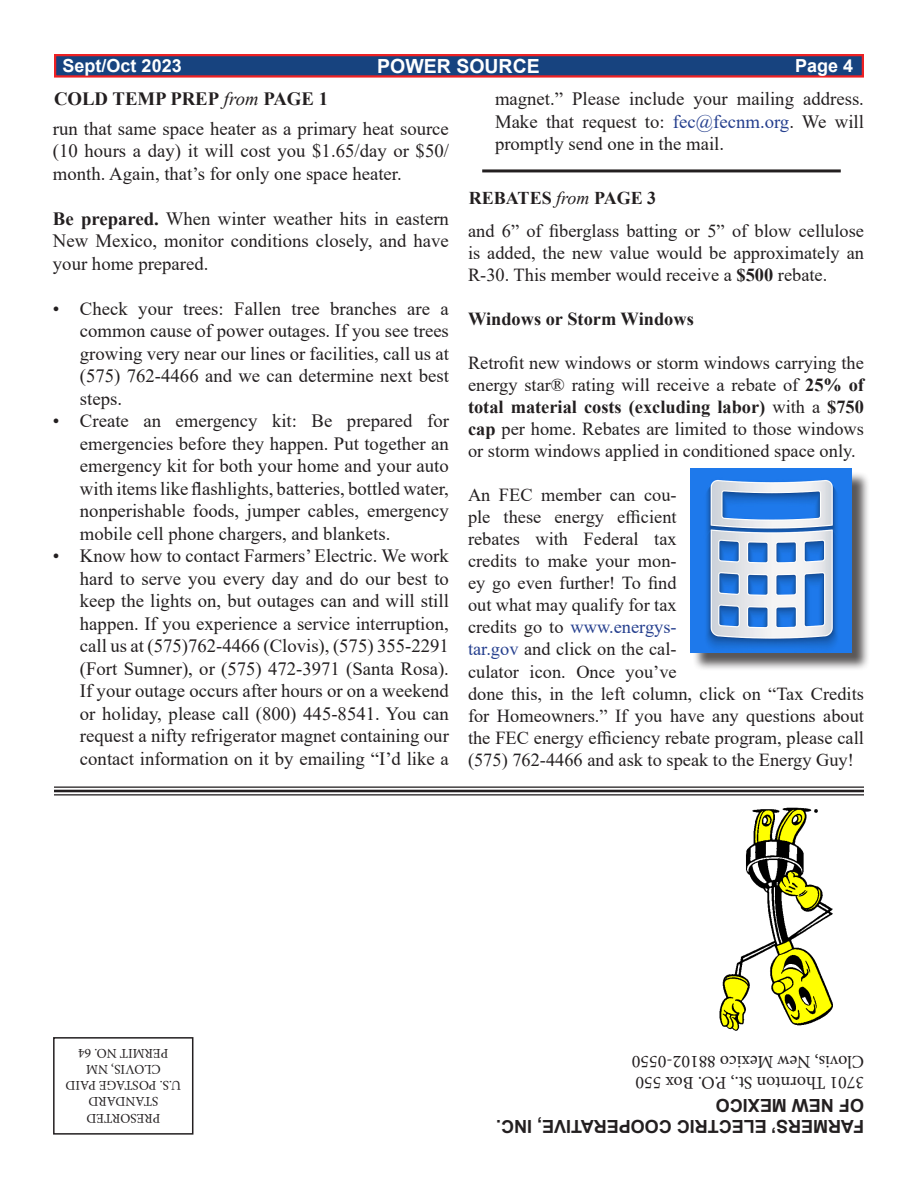
<style>
.page{position:relative;width:918px;height:1188px;background:#fff}
.page>*{position:absolute;margin:0;border:0;box-sizing:border-box;transform-origin:0 0}
.t1{font:700 19.5px "Arial";color:#fff}
.t2{font:18.75px/22.5px "Times New Roman";color:#231f20;text-align:justify}
.t3{font:700 18.75px "Times New Roman";color:#231f20}
.t4{font:18.3px/22px "Times New Roman";color:#231f20;text-align:justify}
.t5{font:700 18.3px "Times New Roman";color:#231f20}
.t6{font:18px "Minion Pro";color:#231f20}
.t7{font:700 18px "Arial";color:#231f20}
.t8{font:700 18px "Arial";color:#fff}
.t9{font:700 18px "Times New Roman";color:#231f20}
.t10{font:13.5px "Minion Pro";color:#231f20}
.s1{font-weight:400;font-style:italic}
.s2{font-weight:700}
.s3{color:#253f8e}
</style>
<div class="page">
<div style="left:54px;top:54px;width:810px;height:24px;background:#17437f;border:2px solid #ee2123"></div>
<img style="left:719px;top:807px;width:114px;height:224px">
<hr style="left:54px;top:787px;width:810px;height:1px;background:#231f20">
<hr style="left:54px;top:790px;width:810px;height:2px;background:#231f20">
<hr style="left:54px;top:794px;width:810px;height:2px;background:#231f20">
<div style="left:53px;top:1037px;width:140px;height:98px;border:2px solid #231f20"></div>
<div style="left:692px;top:471px;width:179px;height:200px;background:#231f20;opacity:.75"></div>
<img style="left:690px;top:469px;width:162px;height:183px">
<hr style="left:482px;top:169px;width:359px;height:3px;background:#231f20">
<p class="t8" style="left:63px;top:53px;width:121px">Sept/Oct 2023</p>
<p class="t1" style="left:377px;top:52px;width:164px">POWER SOURCE</p>
<p class="t8" style="left:795px;top:53px;width:60px">Page 4</p>
<p class="t3" style="left:54px;top:86px;width:276px">COLD TEMP PREP <span class="s1">from</span> PAGE 1</p>
<p class="t2" style="left:53px;top:117px;width:398px">run that same space heater as a primary heat source (10 hours a day) it will cost you $1.65/day or $50/ month. Again, that’s for only one space heater.</p>
<p class="t2" style="left:53px;top:207px;width:398px"><span class="s2">Be prepared.</span> When winter weather hits in eastern New Mexico, monitor conditions closely, and have your home prepared.</p>
<p class="t2" style="left:80px;top:297px;width:371px;text-indent:-27px">• Check your trees: Fallen tree branches are a common cause of power outages. If you see trees growing very near our lines or facilities, call us at (575) 762-4466 and we can determine next best steps.</p>
<p class="t2" style="left:80px;top:409px;width:371px;text-indent:-27px">• Create an emergency kit: Be prepared for emergencies before they happen. Put together an emergency kit for both your home and your auto with items like flashlights, batteries, bottled water, nonperishable foods, jumper cables, emergency mobile cell phone chargers, and blankets.</p>
<p class="t2" style="left:80px;top:544px;width:371px;text-indent:-27px">• Know how to contact Farmers’ Electric. We work hard to serve you every day and do our best to keep the lights on, but outages can and will still happen. If you experience a service interruption, call us at (575)762-4466 (Clovis), (575) 355-2291 (Fort Sumner), or (575) 472-3971 (Santa Rosa).<br>If your outage occurs after hours or on a weekend or holiday, please call (800) 445-8541. You can request a nifty refrigerator magnet containing our contact information on it by emailing “I’d like a</p>
<p class="t2" style="left:495px;top:87px;width:371px">magnet.” Please include your mailing address.<br>Make that request to: <span class="s3">fec@fecnm.org</span>. We will promptly send one in the mail.</p>
<p class="t9" style="left:469px;top:185px;width:189px">REBATES <span class="s1">from</span> PAGE 3</p>
<p class="t4" style="left:468px;top:219px;width:398px">and 6” of fiberglass batting or 5” of blow cellulose is added, the new value would be approximately an R-30. This member would receive a <span class="s2">$500</span> rebate.</p>
<p class="t5" style="left:468px;top:305px;width:227px">Windows or Storm Windows</p>
<p class="t4" style="left:468px;top:351px;width:398px">Retrofit new windows or storm windows carrying the energy star® rating will receive a rebate of <span class="s2">25% of total material costs (excluding labor)</span> with a <span class="s2">$750 cap</span> per home. Rebates are limited to those windows or storm windows applied in conditioned space only.</p>
<p class="t4" style="left:468px;top:483px;width:398px;text-align:left">An FEC member can cou-<br>ple these energy efficient<br>rebates with Federal tax<br>credits to make your mon-<br>ey go even further! To find<br>out what may qualify for tax<br>credits go to <span class="s3">www.energys-<br>tar.gov</span> and click on the cal-<br>culator icon. Once you’ve<br>done this, in the left column, click on “Tax Credits for Homeowners.” If you have any questions about the FEC energy efficiency rebate program, please call (575) 762-4466 and ask to speak to the Energy Guy!</p>
<p class="t10" style="left:169px;top:1062px;width:92px;rotate:-180deg">PERMIT NO. 64</p>
<p class="t10" style="left:161px;top:1078px;width:76px;rotate:-180deg">CLOVIS, NM</p>
<p class="t10" style="left:181px;top:1095px;width:117px;rotate:-180deg">U.S. POSTAGE PAID</p>
<p class="t6" style="left:864px;top:1073px;width:234px;rotate:-180deg">Clovis, New Mexico 88102-0550</p>
<p class="t6" style="left:864px;top:1095px;width:230px;rotate:-180deg">3701 Thornton St., P.O. Box 550</p>
<p class="t10" style="left:158px;top:1111px;width:72px;rotate:-180deg">STANDARD</p>
<p class="t10" style="left:160px;top:1127px;width:75px;rotate:-180deg">PRESORTED</p>
<p class="t7" style="left:864px;top:1118px;width:150px;rotate:-180deg">OF NEW MEXICO</p>
<p class="t7" style="left:864px;top:1139px;width:369px;rotate:-180deg">FARMERS’ ELECTRIC COOPERATIVE, INC.</p>
</div>
